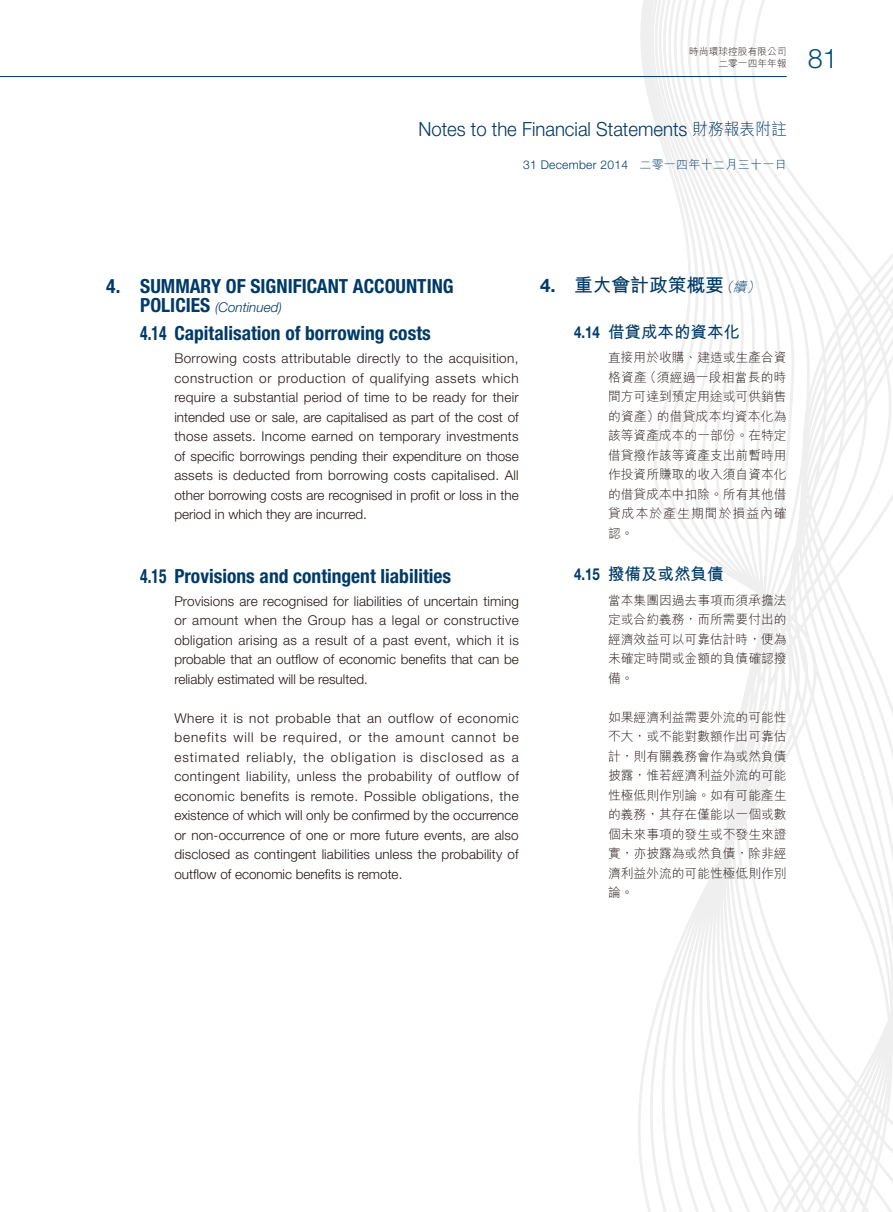
<style>
.page{position:relative;width:893px;height:1212px;background:#fff}
.page>*{position:absolute;margin:0;border:0;box-sizing:border-box;transform-origin:0 0}
.t1{font:300 27px "Helvetica Neue LT Std";color:#004f7c}
.t2{font:700 condensed 19.5px "Helvetica Neue LT Std";color:#003a67;scale:.8 1}
.t3{font:300 19.5px "Helvetica Neue LT Std";color:#003a67;scale:.95 1}
.t4{font:700 condensed 19.5px "Helvetica Neue LT Std";color:#003a67}
.t5{font:700 18.75px "M Hei HK";color:#003a67}
.t6{font:700 16.5px "M Hei HK";color:#003a67}
.t7{font:300 13.5px/19.5px "Helvetica Neue LT Std";color:#231916;text-align:justify}
.t8{font:italic 300 13.5px "Helvetica Neue LT Std";color:#003a67}
.t9{font:300 12.75px/19.5px "M Hei HK";color:#231916;text-align:justify}
.t10{font:300 12px "Helvetica Neue LT Std";letter-spacing:.025em;color:#003a67}
.t11{font:300 9.75px/12px "M Hei HK";color:#231916;text-align:right}
.s1{font-family:"M Hei HK";font-size:16.5px}
.s2{font-family:"M Hei HK"}
.s3{font-weight:700;font-style:normal;font-stretch:condensed;font-size:19.5px}
.s4{font-family:"Helvetica Neue LT Std"}
.s5{font-weight:300;font-style:italic;font-size:13.5px}
</style>
<div class="page">
<svg style="left:609px;top:0;width:284px;height:1212px"></svg>
<hr style="left:0;top:76px;width:787px;height:1px;background:#003a67">
<p class="t11" style="left:689px;top:46px;width:99px">時尚環球控股有限公司二零一四年年報</p>
<h2 class="t3" style="left:418px;top:118px;width:389px">Notes to the Financial Statements <span class="s1">財務報表附註</span></h2>
<p class="t10" style="left:523px;top:157px;width:265px">31 December 2014 <span class="s2">二零一四年十二月三十一日</span></p>
<h1 class="t1" style="left:808px;top:42px;width:32px">81</h1>
<h2 class="t4" style="left:106px;top:274px;width:349px">4. SUMMARY OF SIGNIFICANT ACCOUNTING</h2>
<p class="t8" style="left:140px;top:299px;width:143px"><span class="s3">POLICIES</span> (Continued)</p>
<h2 class="t2" style="left:140px;top:321px;width:365px">4.14 Capitalisation of borrowing costs</h2>
<p class="t7" style="left:174px;top:348px;width:346px">Borrowing costs attributable directly to the acquisition, construction or production of qualifying assets which require a substantial period of time to be ready for their intended use or sale, are capitalised as part of the cost of those assets. Income earned on temporary investments of specific borrowings pending their expenditure on those assets is deducted from borrowing costs capitalised. All other borrowing costs are recognised in profit or loss in the period in which they are incurred.</p>
<h2 class="t2" style="left:140px;top:564px;width:390px">4.15 Provisions and contingent liabilities</h2>
<p class="t7" style="left:174px;top:591px;width:346px">Provisions are recognised for liabilities of uncertain timing or amount when the Group has a legal or constructive obligation arising as a result of a past event, which it is probable that an outflow of economic benefits that can be reliably estimated will be resulted.</p>
<p class="t7" style="left:174px;top:708px;width:346px">Where it is not probable that an outflow of economic benefits will be required, or the amount cannot be estimated reliably, the obligation is disclosed as a contingent liability, unless the probability of outflow of economic benefits is remote. Possible obligations, the existence of which will only be confirmed by the occurrence or non-occurrence of one or more future events, are also disclosed as contingent liabilities unless the probability of outflow of economic benefits is remote.</p>
<h3 class="t5" style="left:540px;top:272px;width:224px"><span class="s4">4.</span> 重大會計政策概要<span class="s5">（續）</span></h3>
<p class="t6" style="left:574px;top:320px;width:168px"><span class="s4">4.14</span> 借貸成本的資本化</p>
<p class="t9" style="left:608px;top:348px;width:180px">直接用於收購、建造或生產合資格資產（須經過一段相當長的時間方可達到預定用途或可供銷售的資產）的借貸成本均資本化為該等資產成本的一部份。在特定借貸撥作該等資產支出前暫時用作投資所賺取的收入須自資本化的借貸成本中扣除。所有其他借貸成本於產生期間於損益內確認。</p>
<p class="t6" style="left:574px;top:562px;width:151px"><span class="s4">4.15</span> 撥備及或然負債</p>
<p class="t9" style="left:608px;top:590px;width:180px">當本集團因過去事項而須承擔法定或合約義務，而所需要付出的經濟效益可以可靠估計時，便為未確定時間或金額的負債確認撥備。</p>
<p class="t9" style="left:608px;top:707px;width:180px">如果經濟利益需要外流的可能性不大，或不能對數額作出可靠估計，則有關義務會作為或然負債披露，惟若經濟利益外流的可能性極低則作別論。如有可能產生的義務，其存在僅能以一個或數個未來事項的發生或不發生來證實，亦披露為或然負債，除非經濟利益外流的可能性極低則作別論。</p>
</div>
